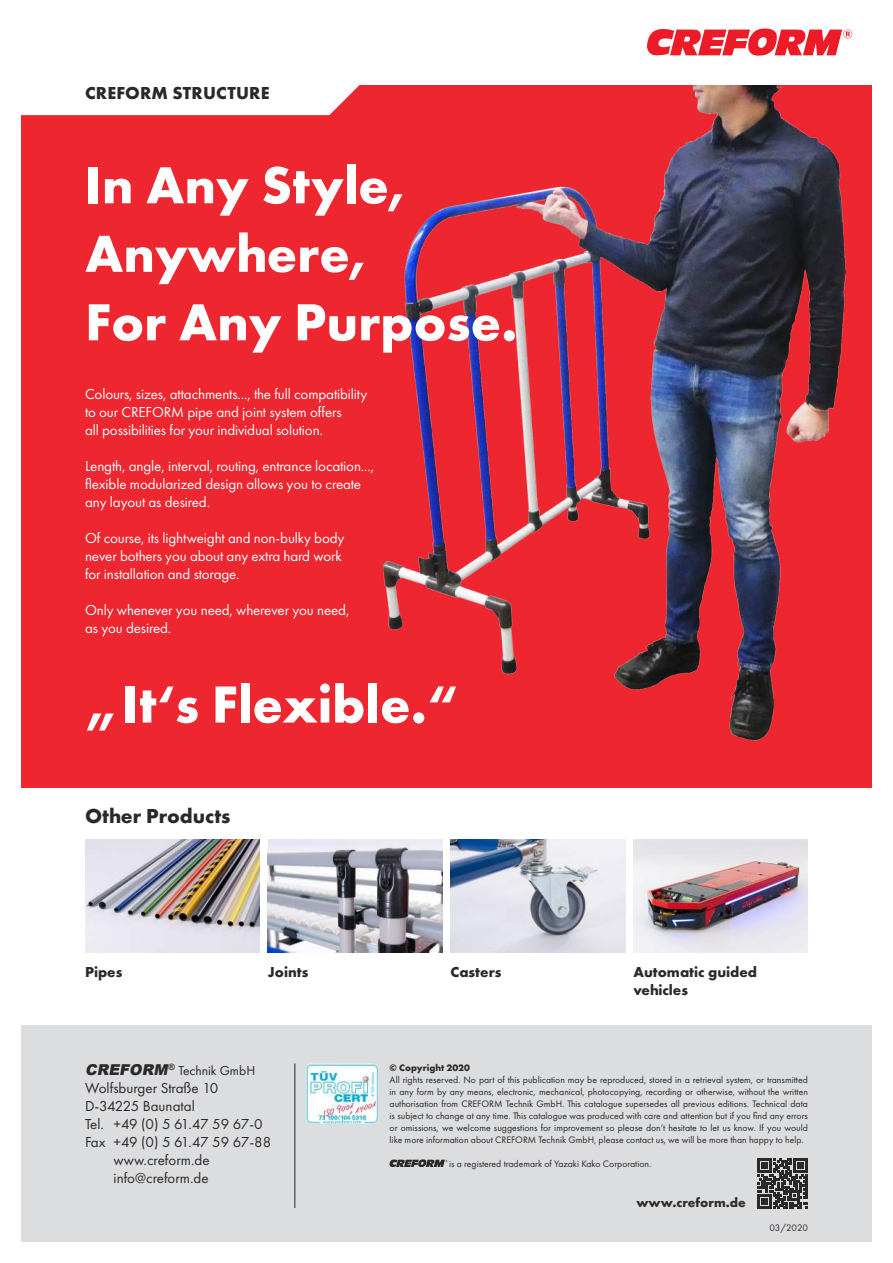
<style>
.page{position:relative;width:893px;height:1263px;background:#fff}
.page>*{position:absolute;margin:0;border:0;box-sizing:border-box;transform-origin:0 0}
.t1{font:700 54px/68.6px "Futura PT";color:#fff}
.t2{font:700 21px "Futura PT";color:#2b2829}
.t3{font:700 18px "Futura PT";letter-spacing:.01em;color:#2b2829}
.t4{font:15px/18px "Futura PT";letter-spacing:-.01em;color:#fff}
.t5{font:15px "Futura PT";color:#2b2829}
.t6{font:15px "Futura PT";letter-spacing:-.025em;color:#2b2829}
.t7{font:700 15px/18px "Futura PT";color:#2b2829}
.t8{font:13.5px "Futura PT";color:#2b2829}
.t9{font:700 13.5px "Futura PT";color:#2b2829}
.t10{font:9.75px/12px "Futura PT";color:#2b2829;text-align:justify}
.t11{font:700 9.75px "Futura PT";color:#2b2829}
.s1{font-family:"Arial";font-weight:900;font-style:italic;font-size:15px}
</style>
<div class="page">
<div style="left:21px;top:85px;width:851px;height:702px;background:#ed2630"></div>
<svg style="left:647px;top:28px;width:205px;height:28px"></svg>
<div style="left:21px;top:1025px;width:851px;height:217px;background:#dcddde"></div>
<div style="left:21px;top:85px;width:334px;height:30px;background:#fff"></div>
<img style="left:85px;top:839px;width:175px;height:113px">
<img style="left:451px;top:839px;width:174px;height:113px">
<img style="left:268px;top:866px;width:174px;height:86px">
<img style="left:633px;top:877px;width:175px;height:75px">
<svg style="left:268px;top:839px;width:174px;height:27px;background:#b9b9c5"></svg>
<svg style="left:633px;top:839px;width:175px;height:38px;background:#e4d8db"></svg>
<img style="left:355px;top:85px;width:491px;height:656px">
<img style="left:306px;top:1063px;width:72px;height:61px">
<hr style="left:294px;top:1063px;width:1px;height:145px;background:#2b2829">
<svg style="left:757px;top:1158px;width:51px;height:50px"></svg>
<svg style="left:390px;top:1159px;width:58px;height:8px"></svg>
<h3 class="t3" style="left:85px;top:85px;width:186px">CREFORM STRUCTURE</h3>
<h1 class="t1" style="left:85px;top:155px;width:434px">In Any Style,<br>Anywhere,<br>For Any Purpose.</h1>
<h3 class="t4" style="left:85px;top:386px;width:284px">Colours, sizes, attachments..., the full compatibility to our CREFORM pipe and joint system offers<br>all possibilities for your individual solution.</h3>
<h3 class="t4" style="left:85px;top:458px;width:291px">Length, angle, interval, routing, entrance location..., flexible modularized design allows you to create any layout as desired.</h3>
<h3 class="t4" style="left:85px;top:530px;width:261px">Of course, its lightweight and non-bulky body never bothers you about any extra hard work for installation and storage.</h3>
<h3 class="t4" style="left:85px;top:602px;width:266px">Only whenever you need, wherever you need, as you desired.</h3>
<h1 class="t1" style="left:85px;top:674px;width:374px">„It‘s Flexible.“</h1>
<h2 class="t2" style="left:85px;top:807px;width:147px">Other Products</h2>
<h3 class="t7" style="left:268px;top:964px;width:42px">Joints</h3>
<h3 class="t7" style="left:633px;top:964px;width:125px">Automatic guided vehicles</h3>
<h3 class="t7" style="left:85px;top:964px;width:39px">Pipes</h3>
<h3 class="t7" style="left:451px;top:964px;width:52px">Casters</h3>
<h3 class="t8" style="left:85px;top:1065px;width:172px"><span class="s1">CREFORM</span><sup>®</sup> Technik GmbH</h3>
<h3 class="t5" style="left:85px;top:1081px;width:135px">Wolfsburger Straße 10</h3>
<h3 class="t5" style="left:85px;top:1099px;width:111px">D-34225 Baunatal</h3>
<h3 class="t6" style="left:85px;top:1117px;width:179px">Tel. +49 (0) 5 61.47 59 67-0</h3>
<h3 class="t6" style="left:85px;top:1135px;width:188px">Fax +49 (0) 5 61.47 59 67-88</h3>
<h3 class="t5" style="left:114px;top:1153px;width:98px">www.creform.de</h3>
<h3 class="t5" style="left:114px;top:1171px;width:97px">info@creform.de</h3>
<p class="t11" style="left:390px;top:1064px;width:82px">© Copyright 2020</p>
<p class="t10" style="left:390px;top:1074px;width:420px">All rights reserved. No part of this publication may be reproduced, stored in a retrieval system, or transmitted in any form by any means, electronic, mechanical, photocopying, recording or otherwise, without the written authorisation from CREFORM Technik GmbH. This catalogue supersedes all previous editions. Technical data is subject to change at any time. This catalogue was produced with care and attention but if you find any errors or omissions, we welcome suggestions for improvement so please don’t hesitate to let us know. If you would like more information about CREFORM Technik GmbH, please contact us, we will be more than happy to help.</p>
<p class="t10" style="left:449px;top:1158px;width:204px">is a registered trademark of Yazaki Kako Corporation.</p>
<h3 class="t9" style="left:636px;top:1197px;width:111px">www.creform.de</h3>
<p class="t10" style="left:769px;top:1222px;width:40px">03/2020</p>
</div>
